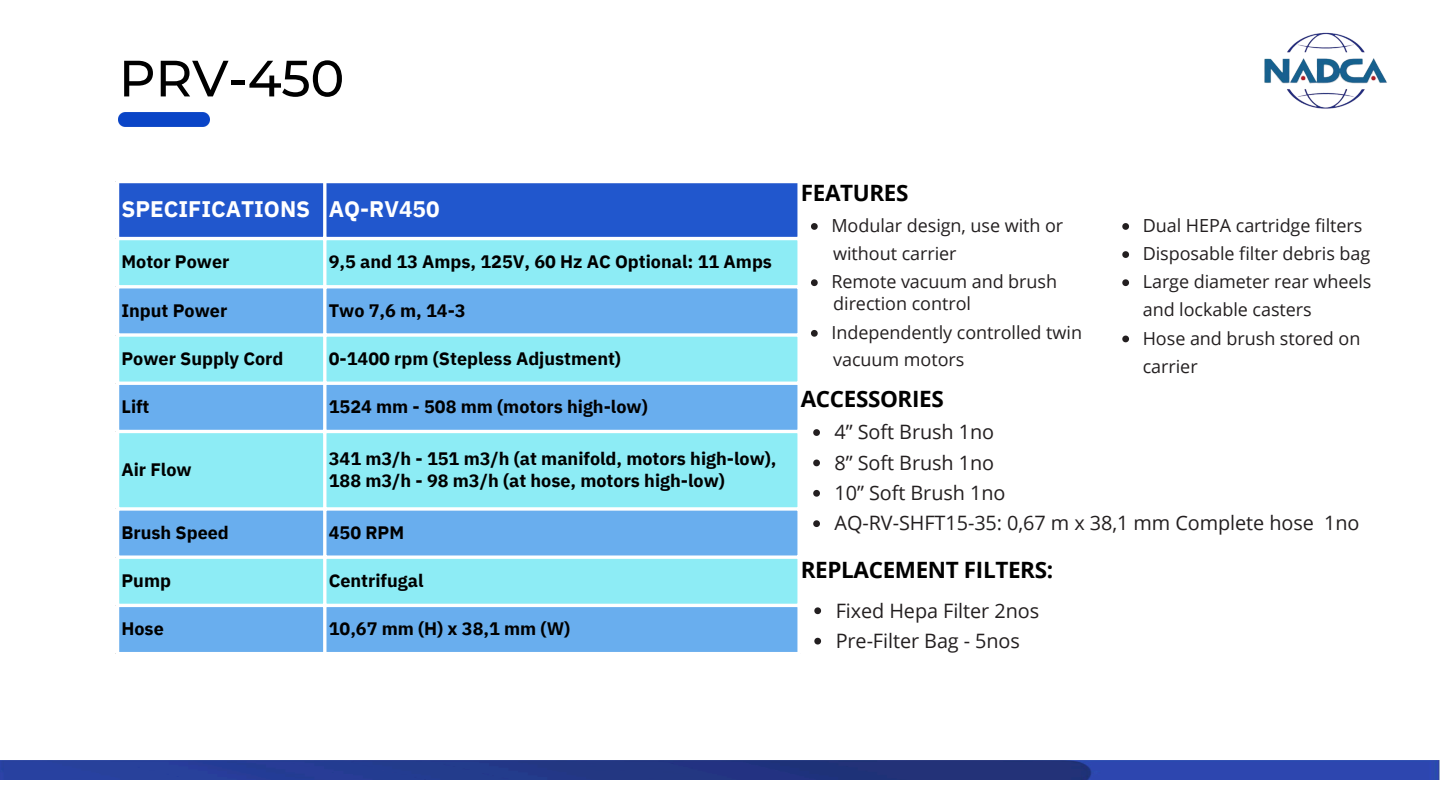
<style>
.page{position:relative;width:1440px;height:810px;background:#fff}
.page>*{position:absolute;margin:0;border:0;box-sizing:border-box;transform-origin:0 0}
.t1{font:500 51px "Montserrat";letter-spacing:-.005em;color:#000}
.t2{font:700 22.5px "Open Sans";letter-spacing:-.015em;color:#000}
.t3{font:700 22.5px "IBM Plex Sans";color:#fff}
.t4{font:19.8px "Open Sans";letter-spacing:-.005em;color:#231f20}
.t5{font:700 18px "IBM Plex Sans";color:#000}
.t6{font:18px/28.2px "Open Sans";letter-spacing:-.005em;color:#231f20}
</style>
<div class="page">
<img style="left:119px;top:112px;width:91px;height:15px">
<img style="left:0;top:761px;width:1440px;height:19px">
<div style="left:119px;top:183px;width:678px;height:54px;background:#2157cd"></div>
<div style="left:119px;top:240px;width:678px;height:45px;background:#8decf5"></div>
<svg style="left:119px;top:288px;width:678px;height:364px;background:#7bccf1"></svg>
<hr style="left:323px;top:183px;width:3px;height:469px;background:#fff">
<svg style="left:797px;top:183px;width:1px;height:469px"></svg>
<hr style="left:116px;top:237px;width:685px;height:3px;background:#fff">
<hr style="left:116px;top:285px;width:685px;height:3px;background:#fff">
<svg style="left:119px;top:333px;width:679px;height:4px"></svg>
<hr style="left:116px;top:382px;width:685px;height:3px;background:#fff">
<hr style="left:116px;top:430px;width:685px;height:3px;background:#fff">
<svg style="left:119px;top:507px;width:679px;height:4px"></svg>
<svg style="left:119px;top:555px;width:679px;height:4px"></svg>
<hr style="left:116px;top:604px;width:685px;height:3px;background:#fff">
<svg style="left:811px;top:223px;width:7px;height:7px"></svg>
<svg style="left:811px;top:279px;width:7px;height:7px"></svg>
<svg style="left:811px;top:330px;width:7px;height:7px"></svg>
<svg style="left:1122px;top:223px;width:7px;height:7px"></svg>
<svg style="left:1122px;top:251px;width:7px;height:7px"></svg>
<svg style="left:1122px;top:279px;width:7px;height:7px"></svg>
<svg style="left:1122px;top:336px;width:7px;height:6px"></svg>
<svg style="left:813px;top:429px;width:7px;height:7px"></svg>
<svg style="left:813px;top:460px;width:7px;height:6px"></svg>
<svg style="left:813px;top:490px;width:7px;height:7px"></svg>
<svg style="left:813px;top:520px;width:7px;height:7px"></svg>
<svg style="left:814px;top:607px;width:7px;height:7px"></svg>
<svg style="left:814px;top:638px;width:7px;height:7px"></svg>
<img style="left:1264px;top:32px;width:123px;height:77px">
<p class="t1" style="left:119px;top:47px;width:227px">PRV-450</p>
<p class="t3" style="left:121px;top:194px;width:190px">SPECIFICATIONS</p>
<p class="t3" style="left:329px;top:194px;width:112px">AQ-RV450</p>
<p class="t5" style="left:121px;top:250px;width:109px">Motor Power</p>
<p class="t5" style="left:329px;top:250px;width:445px">9,5 and 13 Amps, 125V, 60 Hz AC Optional: 11 Amps</p>
<p class="t5" style="left:121px;top:298px;width:107px">Input Power</p>
<p class="t5" style="left:329px;top:298px;width:139px">Two 7,6 m, 14-3</p>
<p class="t5" style="left:121px;top:346px;width:163px">Power Supply Cord</p>
<p class="t5" style="left:329px;top:346px;width:294px">0-1400 rpm (Stepless Adjustment)</p>
<p class="t5" style="left:121px;top:395px;width:30px">Lift</p>
<p class="t5" style="left:329px;top:395px;width:321px">1524 mm - 508 mm (motors high-low)</p>
<p class="t5" style="left:121px;top:457px;width:72px">Air Flow</p>
<p class="t5" style="left:329px;top:446px;width:449px">341 m3/h - 151 m3/h (at manifold, motors high-low),</p>
<p class="t5" style="left:329px;top:469px;width:398px">188 m3/h - 98 m3/h (at hose, motors high-low)</p>
<p class="t5" style="left:121px;top:520px;width:109px">Brush Speed</p>
<p class="t5" style="left:329px;top:520px;width:77px">450 RPM</p>
<p class="t5" style="left:121px;top:569px;width:51px">Pump</p>
<p class="t5" style="left:329px;top:569px;width:96px">Centrifugal</p>
<p class="t5" style="left:121px;top:617px;width:44px">Hose</p>
<p class="t5" style="left:329px;top:617px;width:243px">10,67 mm (H) x 38,1 mm (W)</p>
<h2 class="t2" style="left:801px;top:177px;width:109px">FEATURES</h2>
<p class="t6" style="left:831px;top:211px;width:233px">Modular design, use with or</p>
<p class="t6" style="left:833px;top:239px;width:125px">without carrier</p>
<p class="t6" style="left:831px;top:267px;width:227px">Remote vacuum and brush</p>
<p class="t6" style="left:833px;top:289px;width:139px">direction control</p>
<p class="t6" style="left:831px;top:318px;width:252px">Independently controlled twin</p>
<p class="t6" style="left:833px;top:345px;width:133px">vacuum motors</p>
<p class="t6" style="left:1143px;top:211px;width:221px">Dual HEPA cartridge filters</p>
<p class="t6" style="left:1143px;top:239px;width:229px">Disposable filter debris bag</p>
<p class="t6" style="left:1143px;top:267px;width:230px">Large diameter rear wheels and lockable casters</p>
<p class="t6" style="left:1143px;top:323px;width:219px">Hose and brush stored on carrier</p>
<h2 class="t2" style="left:801px;top:383px;width:144px">ACCESSORIES</h2>
<p class="t4" style="left:835px;top:418px;width:161px">4” Soft Brush 1no</p>
<p class="t4" style="left:835px;top:449px;width:161px">8” Soft Brush 1no</p>
<p class="t4" style="left:835px;top:479px;width:172px">10” Soft Brush 1no</p>
<p class="t4" style="left:835px;top:509px;width:526px">AQ-RV-SHFT15-35: 0,67 m x 38,1 mm Complete hose 1no</p>
<h2 class="t2" style="left:801px;top:554px;width:254px">REPLACEMENT FILTERS:</h2>
<p class="t4" style="left:836px;top:596px;width:205px">Fixed Hepa Filter 2nos</p>
<p class="t4" style="left:836px;top:627px;width:186px">Pre-Filter Bag - 5nos</p>
</div>
